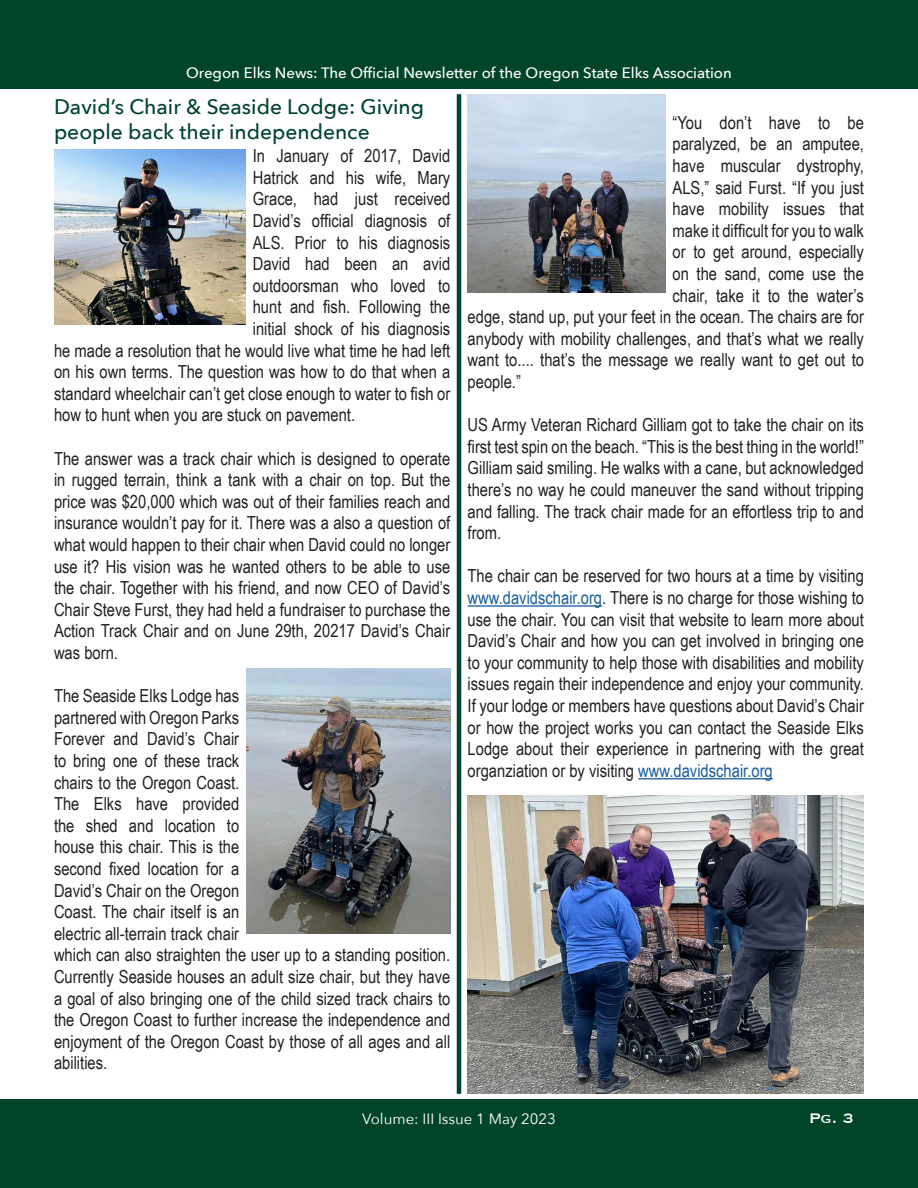
<style>
.page{position:relative;width:918px;height:1188px;background:#fff}
.page>*{position:absolute;margin:0;border:0;box-sizing:border-box;transform-origin:0 0}
.t1{font:500 21px/25.2px "Avenir Next";color:#004529}
.t2{font:18px/21.6px "Arial Narrow";color:#231f20;text-align:justify}
.t3{font:18px "Copperplate";color:#fff}
.t4{font:500 15px "Avenir Next";color:#fff}
.t5{font:15px "Avenir Next";color:#fff}
.s1{color:#175d9e}
</style>
<div class="page">
<div style="left:0;top:1100px;width:918px;height:88px;background:#004529"></div>
<div style="left:0;top:0;width:918px;height:88px;background:#004529"></div>
<hr style="left:457px;top:94px;width:4px;height:1000px;background:#004529">
<hr style="left:468px;top:605px;width:134px;height:2px;background:#175d9e">
<hr style="left:638px;top:778px;width:135px;height:1px;background:#175d9e">
<img style="left:54px;top:149px;width:192px;height:175px">
<img style="left:246px;top:669px;width:204px;height:264px">
<img style="left:468px;top:94px;width:198px;height:198px">
<img style="left:468px;top:796px;width:396px;height:298px">
<p class="t4" style="left:186px;top:60px;width:547px">Oregon Elks News: The Official Newsletter of the Oregon State Elks Association</p>
<p class="t1" style="left:54px;top:93px;width:371px">David’s Chair &amp; Seaside Lodge: Giving people back their independence</p>
<p class="t2" style="left:673px;top:111px;width:193px">“You don’t have to be</p>
<p class="t2" style="left:673px;top:133px;width:193px">paralyzed, be an amputee,</p>
<p class="t2" style="left:673px;top:154px;width:193px">have muscular dystrophy,</p>
<p class="t2" style="left:673px;top:176px;width:193px">ALS,” said Furst. “If you just</p>
<p class="t2" style="left:673px;top:197px;width:193px">have mobility issues that</p>
<p class="t2" style="left:673px;top:219px;width:193px">make it difficult for you to walk</p>
<p class="t2" style="left:673px;top:241px;width:193px">or to get around, especially</p>
<p class="t2" style="left:673px;top:262px;width:193px">on the sand, come use the</p>
<p class="t2" style="left:673px;top:284px;width:193px">chair, take it to the water’s</p>
<p class="t2" style="left:468px;top:305px;width:398px">edge, stand up, put your feet in the ocean. The chairs are for</p>
<p class="t2" style="left:468px;top:327px;width:398px">anybody with mobility challenges, and that’s what we really</p>
<p class="t2" style="left:468px;top:349px;width:398px">want to.... that’s the message we really want to get out to</p>
<p class="t2" style="left:468px;top:370px;width:55px">people.”</p>
<p class="t2" style="left:468px;top:413px;width:398px">US Army Veteran Richard Gilliam got to take the chair on its first test spin on the beach. “This is the best thing in the world!” Gilliam said smiling. He walks with a cane, but acknowledged there’s no way he could maneuver the sand without tripping and falling. The track chair made for an effortless trip to and from.</p>
<p class="t2" style="left:468px;top:565px;width:398px">The chair can be reserved for two hours at a time by visiting <span class="s1">www.davidschair.org</span>. There is no charge for those wishing to use the chair. You can visit that website to learn more about David’s Chair and how you can get involved in bringing one to your community to help those with disabilities and mobility issues regain their independence and enjoy your community.<br>If your lodge or members have questions about David’s Chair or how the project works you can contact the Seaside Elks Lodge about their experience in partnering with the great organziation or by visiting <span class="s1">www.davidschair.org</span></p>
<p class="t2" style="left:253px;top:144px;width:199px">In January of 2017, David</p>
<p class="t2" style="left:253px;top:166px;width:199px">Hatrick and his wife, Mary</p>
<p class="t2" style="left:253px;top:188px;width:199px">Grace, had just received</p>
<p class="t2" style="left:253px;top:209px;width:199px">David’s official diagnosis of</p>
<p class="t2" style="left:253px;top:231px;width:199px">ALS. Prior to his diagnosis</p>
<p class="t2" style="left:253px;top:252px;width:199px">David had been an avid</p>
<p class="t2" style="left:253px;top:274px;width:199px">outdoorsman who loved to</p>
<p class="t2" style="left:253px;top:296px;width:199px">hunt and fish. Following the</p>
<p class="t2" style="left:253px;top:317px;width:199px">initial shock of his diagnosis</p>
<p class="t2" style="left:54px;top:339px;width:398px">he made a resolution that he would live what time he had left</p>
<p class="t2" style="left:54px;top:360px;width:398px">on his own terms. The question was how to do that when a</p>
<p class="t2" style="left:54px;top:382px;width:398px">standard wheelchair can’t get close enough to water to fish or</p>
<p class="t2" style="left:54px;top:404px;width:303px">how to hunt when you are stuck on pavement.</p>
<p class="t2" style="left:54px;top:447px;width:398px">The answer was a track chair which is designed to operate in rugged terrain, think a tank with a chair on top. But the price was $20,000 which was out of their families reach and insurance wouldn’t pay for it. There was a also a question of what would happen to their chair when David could no longer use it? His vision was he wanted others to be able to use the chair. Together with his friend, and now CEO of David’s Chair Steve Furst, they had held a fundraiser to purchase the Action Track Chair and on June 29th, 20217 David’s Chair was born.</p>
<p class="t2" style="left:54px;top:684px;width:398px;text-align:left">The Seaside Elks Lodge has<br>partnered with Oregon Parks<br>Forever and David’s Chair<br>to bring one of these track<br>chairs to the Oregon Coast.<br>The Elks have provided<br>the shed and location to<br>house this chair. This is the<br>second fixed location for a<br>David’s Chair on the Oregon<br>Coast. The chair itself is an<br>electric all-terrain track chair<br>which can also straighten the user up to a standing position.<br>Currently Seaside houses an adult size chair, but they have a goal of also bringing one of the child sized track chairs to the Oregon Coast to further increase the independence and enjoyment of the Oregon Coast by those of all ages and all abilities.</p>
<p class="t5" style="left:362px;top:1107px;width:195px">Volume: III Issue 1 May 2023</p>
<p class="t3" style="left:809px;top:1107px;width:46px">Pg. 3</p>
</div>
